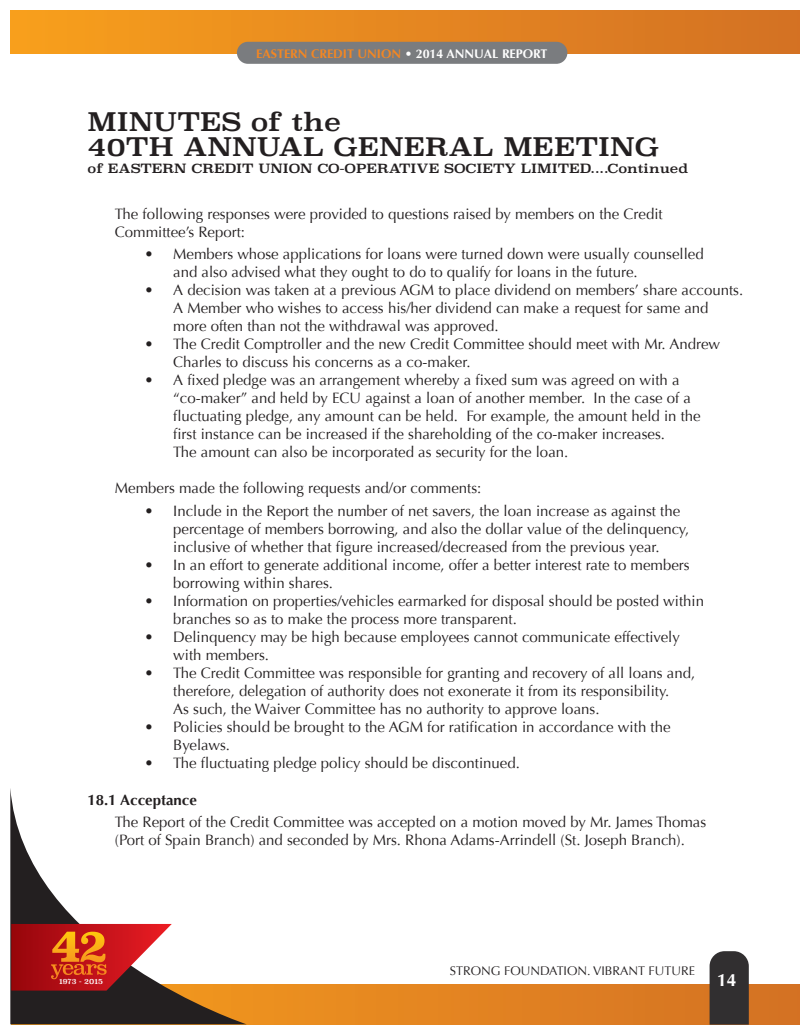
<style>
.page{position:relative;width:810px;height:1035px;background:#fff}
.page>*{position:absolute;margin:0;border:0;box-sizing:border-box;transform-origin:0 0}
.t1{font:25px/25px "Superclarendon";color:#231f20;scale:1.11 1}
.t2{font:700 17.5px "Optima";color:#fff}
.t3{font:15px/18px "Optima";color:#231f20}
.t4{font:700 15px "Optima";color:#231f20}
.t5{font:12.5px "Superclarendon";color:#231f20;scale:1.11 1}
.t6{font:700 12.5px "Optima";color:#f38723}
.t7{font:12.5px "Optima";color:#231f20}
.t8{font:7.38px "Superclarendon";color:#fff}
.s1{color:#fff}
</style>
<div class="page">
<div style="left:11px;top:11px;width:788px;height:43px;background:linear-gradient(to right,#f79f1d,#d37025)"></div>
<div style="left:237px;top:42px;width:330px;height:22px;background:#7a7c7f;border-radius:11px"></div>
<svg style="left:247px;top:985px;width:552px;height:39px;background:#e08121"></svg>
<svg style="left:10px;top:788px;width:237px;height:236px"></svg>
<svg style="left:710px;top:951px;width:39px;height:74px;background:#393737"></svg>
<svg style="left:11px;top:924px;width:161px;height:67px;background:#bb3e34"></svg>
<p class="t6" style="left:256px;top:47px;width:293px">EASTERN CREDIT UNION <span class="s1">• 2014 ANNUAL REPORT</span></p>
<h1 class="t1" style="left:88px;top:110px;width:516px">MINUTES of the<br>40TH ANNUAL GENERAL MEETING</h1>
<p class="t5" style="left:88px;top:160px;width:543px">of EASTERN CREDIT UNION CO-OPERATIVE SOCIETY LIMITED....Continued</p>
<p class="t3" style="left:115px;top:205px;width:549px">The following responses were provided to questions raised by members on the Credit<br>Committee’s Report:</p>
<p class="t3" style="left:173px;top:246px;width:532px;text-indent:-29px">• Members whose applications for loans were turned down were usually counselled and also advised what they ought to do to qualify for loans in the future.</p>
<p class="t3" style="left:173px;top:282px;width:572px;text-indent:-29px">• A decision was taken at a previous AGM to place dividend on members’ share accounts.<br>A Member who wishes to access his/her dividend can make a request for same and more often than not the withdrawal was approved.</p>
<p class="t3" style="left:173px;top:336px;width:549px;text-indent:-29px">• The Credit Comptroller and the new Credit Committee should meet with Mr. Andrew<br>Charles to discuss his concerns as a co-maker.</p>
<p class="t3" style="left:173px;top:372px;width:529px;text-indent:-29px">• A fixed pledge was an arrangement whereby a fixed sum was agreed on with a “co-maker” and held by ECU against a loan of another member. In the case of a fluctuating pledge, any amount can be held. For example, the amount held in the first instance can be increased if the shareholding of the co-maker increases.<br>The amount can also be incorporated as security for the loan.</p>
<p class="t3" style="left:115px;top:480px;width:368px">Members made the following requests and/or comments:</p>
<p class="t3" style="left:173px;top:502px;width:518px;text-indent:-29px">• Include in the Report the number of net savers, the loan increase as against the percentage of members borrowing, and also the dollar value of the delinquency, inclusive of whether that figure increased/decreased from the previous year.</p>
<p class="t3" style="left:173px;top:556px;width:518px;text-indent:-29px">• In an effort to generate additional income, offer a better interest rate to members borrowing within shares.</p>
<p class="t3" style="left:173px;top:592px;width:532px;text-indent:-29px">• Information on properties/vehicles earmarked for disposal should be posted within branches so as to make the process more transparent.</p>
<p class="t3" style="left:173px;top:628px;width:508px;text-indent:-29px">• Delinquency may be high because employees cannot communicate effectively with members.</p>
<p class="t3" style="left:173px;top:664px;width:524px;text-indent:-29px">• The Credit Committee was responsible for granting and recovery of all loans and, therefore, delegation of authority does not exonerate it from its responsibility.<br>As such, the Waiver Committee has no authority to approve loans.</p>
<p class="t3" style="left:173px;top:718px;width:499px;text-indent:-29px">• Policies should be brought to the AGM for ratification in accordance with the<br>Byelaws.</p>
<p class="t3" style="left:144px;top:754px;width:377px">• The fluctuating pledge policy should be discontinued.</p>
<p class="t4" style="left:87px;top:791px;width:111px">18.1 Acceptance</p>
<p class="t3" style="left:115px;top:813px;width:593px">The Report of the Credit Committee was accepted on a motion moved by Mr. James Thomas (Port of Spain Branch) and seconded by Mrs. Rhona Adams-Arrindell (St. Joseph Branch).</p>
<p class="t8" style="left:59px;top:977px;width:45px">1973 - 2015</p>
<p class="t7" style="left:450px;top:963px;width:247px">STRONG FOUNDATION. VIBRANT FUTURE</p>
<p class="t2" style="left:717px;top:970px;width:21px">14</p>
</div>
